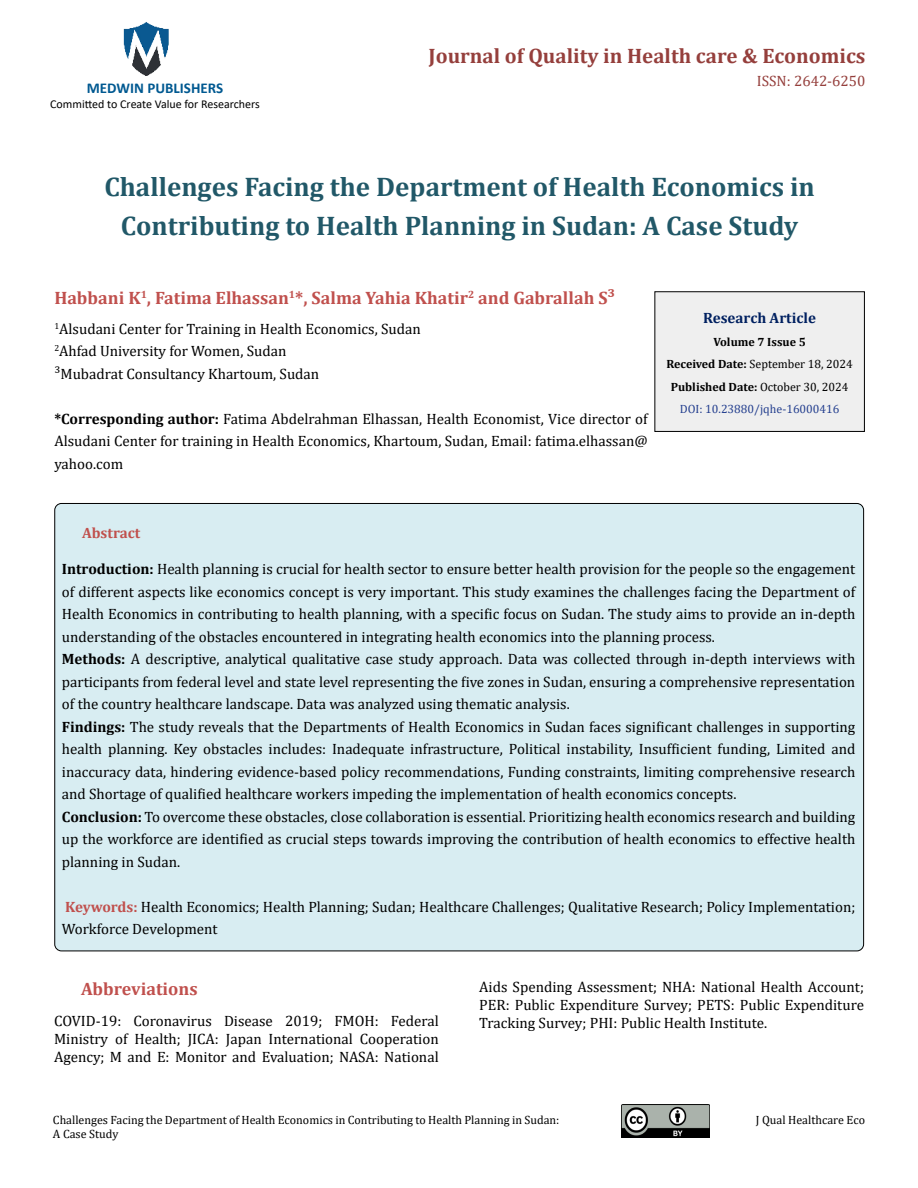
<style>
.page{position:relative;width:918px;height:1188px;background:#fff}
.page>*{position:absolute;margin:0;border:0;box-sizing:border-box;transform-origin:0 0}
.t1{font:700 27px/39px "Cambria";color:#215868;text-align:center}
.t2{font:700 21px "Cambria";color:#953f3c}
.t3{font:700 18px "Cambria";color:#c0504d}
.t4{font:15px/22.5px "Cambria";color:#000}
.t5{font:700 15px "Calibri";color:#005991}
.t6{font:700 15px "Cambria";color:#002060}
.t7{font:15px "Cambria";color:#953f3c}
.t8{font:700 15px "Cambria";color:#c0504d}
.t9{font:12px/14.4px "Cambria";color:#000}
.t10{font:700 12px/22.5px "Cambria";color:#000;text-align:center}
.t11{font:12px "Calibri";color:#000}
.s1{font-weight:700}
.s2{font-weight:400}
.s3{font-weight:400;color:#25408f}
.s4{font-weight:700;color:#c0504d}
</style>
<div class="page">
<img style="left:123px;top:22px;width:46px;height:54px">
<img style="left:621px;top:1104px;width:89px;height:34px">
<div style="left:655px;top:292px;width:209px;height:139px;background:#efefef"></div>
<div style="left:654px;top:291px;width:211px;height:141px;border:1px solid #000"></div>
<div style="left:55px;top:503px;width:809px;height:448px;background:#d8edf2;border-radius:7px"></div>
<p class="t5" style="left:87px;top:78px;width:138px">MEDWIN PUBLISHERS</p>
<p class="t11" style="left:50px;top:95px;width:211px">Committed to Create Value for Researchers</p>
<h2 class="t2" style="left:429px;top:42px;width:438px">Journal of Quality in Health care &amp; Economics</h2>
<p class="t7" style="left:757px;top:72px;width:110px">ISSN: 2642-6250</p>
<h1 class="t1" style="left:104px;top:167px;width:712px">Challenges Facing the Department of Health Economics in<br>Contributing to Health Planning in Sudan: A Case Study</h1>
<p class="t3" style="left:54px;top:285px;width:563px">Habbani K<sup>1</sup>, Fatima Elhassan<sup>1</sup>*, Salma Yahia Khatir<sup>2</sup> and Gabrallah S³</p>
<p class="t4" style="left:54px;top:317px;width:368px"><sup>1</sup>Alsudani Center for Training in Health Economics, Sudan<br><sup>2</sup>Ahfad University for Women, Sudan<br>³Mubadrat Consultancy Khartoum, Sudan</p>
<p class="t4" style="left:54px;top:407px;width:595px;text-align:justify"><span class="s1">*Corresponding author:</span> Fatima Abdelrahman Elhassan, Health Economist, Vice director of Alsudani Center for training in Health Economics, Khartoum, Sudan, Email: fatima.elhassan@ yahoo.com</p>
<p class="t6" style="left:703px;top:308px;width:114px">Research Article</p>
<p class="t10" style="left:666px;top:330px;width:188px">Volume 7 Issue 5<br>Received Date: <span class="s2">September 18, 2024<br></span>Published Date: <span class="s2">October 30, 2024<br></span><span class="s3">DOI: 10.23880/jqhe-16000416</span></p>
<p class="t8" style="left:82px;top:522px;width:60px">Abstract</p>
<p class="t4" style="left:62px;top:558px;width:795px"><span class="s1">Introduction:</span> Health planning is crucial for health sector to ensure better health provision for the people so the engagement of different aspects like economics concept is very important. This study examines the challenges facing the Department of Health Economics in contributing to health planning, with a specific focus on Sudan. The study aims to provide an in-depth understanding of the obstacles encountered in integrating health economics into the planning process.<br><span class="s1">Methods:</span> A descriptive, analytical qualitative case study approach. Data was collected through in-depth interviews with participants from federal level and state level representing the five zones in Sudan, ensuring a comprehensive representation of the country healthcare landscape. Data was analyzed using thematic analysis.<br><span class="s1">Findings:</span> The study reveals that the Departments of Health Economics in Sudan faces significant challenges in supporting health planning. Key obstacles includes: Inadequate infrastructure, Political instability, Insufficient funding, Limited and inaccuracy data, hindering evidence-based policy recommendations, Funding constraints, limiting comprehensive research and Shortage of qualified healthcare workers impeding the implementation of health economics concepts.<br><span class="s1">Conclusion:</span> To overcome these obstacles, close collaboration is essential. Prioritizing health economics research and building up the workforce are identified as crucial steps towards improving the contribution of health economics to effective health planning in Sudan.</p>
<p class="t4" style="left:62px;top:895px;width:795px"><span class="s4">Keywords:</span> Health Economics; Health Planning; Sudan; Healthcare Challenges; Qualitative Research; Policy Implementation;<br>Workforce Development</p>
<p class="t3" style="left:81px;top:976px;width:118px">Abbreviations</p>
<p class="t4" style="left:54px;top:1012px;width:386px;line-height:18px;text-align:justify">COVID-19: Coronavirus Disease 2019; FMOH: Federal Ministry of Health; JICA: Japan International Cooperation Agency; M and E: Monitor and Evaluation; NASA: National</p>
<p class="t4" style="left:479px;top:978px;width:386px;line-height:18px;text-align:justify">Aids Spending Assessment; NHA: National Health Account; PER: Public Expenditure Survey; PETS: Public Expenditure Tracking Survey; PHI: Public Health Institute.</p>
<p class="t9" style="left:53px;top:1113px;width:508px">Challenges Facing the Department of Health Economics in Contributing to Health Planning in Sudan:<br>A Case Study</p>
<p class="t9" style="left:756px;top:1113px;width:111px">J Qual Healthcare Eco</p>
</div>
